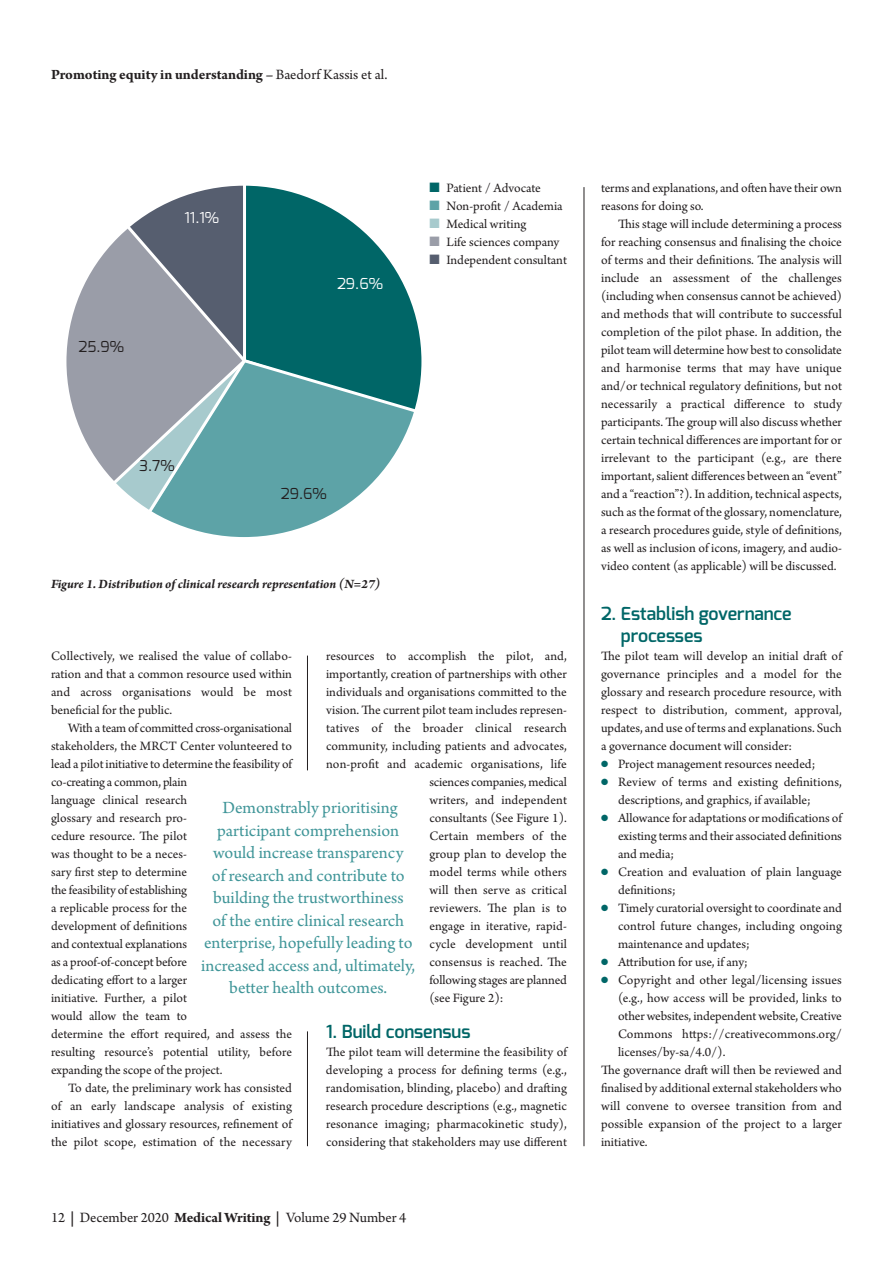
<style>
.page{position:relative;width:893px;height:1263px;background:#fff}
.page>*{position:absolute;margin:0;border:0;box-sizing:border-box;transform-origin:0 0}
.t1{font:18px/22.5px "Arno Pro";color:#3f9598;text-align:center}
.t2{font:600 18px/22.5px "Exo";color:#006667}
.t3{font:700 15px "Arno Pro";color:#231f20}
.t4{font:15px "Arno Pro";letter-spacing:-.005em;color:#231f20}
.t5{font:15px "Exo";color:#231f20}
.t6{font:15px "Exo";color:#fff}
.t7{font:13.5px/18px "Arno Pro";color:#231f20;text-align:justify}
.t8{font:italic 700 13.5px "Arno Pro";letter-spacing:-.005em;color:#231f20}
.s1{font-weight:400}
.s2{color:#006667}
.s3{color:#5da3a7}
.s4{color:#a7cacd}
.s5{color:#9a9da8}
.s6{color:#565e6f}
.s7{font-weight:700}
</style>
<div class="page">
<hr style="left:584px;top:187px;width:1px;height:959px;background:#231f20">
<hr style="left:307px;top:656px;width:1px;height:114px;background:#231f20">
<hr style="left:307px;top:1031px;width:1px;height:115px;background:#231f20">
<svg style="left:66px;top:261px;width:196px;height:276px"></svg>
<svg style="left:98px;top:185px;width:324px;height:351px"></svg>
<p class="t3" style="left:51px;top:69px;width:338px">Promoting equity in understanding – <span class="s1">Baedorf Kassis et al.</span></p>
<p class="t6" style="left:184px;top:209px;width:36px">11.1%</p>
<p class="t5" style="left:78px;top:338px;width:47px">25.9%</p>
<p class="t5" style="left:139px;top:457px;width:37px">3.7%</p>
<p class="t6" style="left:337px;top:275px;width:48px">29.6%</p>
<p class="t5" style="left:281px;top:485px;width:48px">29.6%</p>
<p class="t8" style="left:51px;top:579px;width:331px">Figure 1. Distribution of clinical research representation (N=27)</p>
<p class="t7" style="left:429px;top:180px;width:113px"><span class="s2">■</span> Patient / Advocate</p>
<p class="t7" style="left:429px;top:198px;width:135px"><span class="s3">■</span> Non-profit / Academia</p>
<p class="t7" style="left:429px;top:216px;width:98px"><span class="s4">■</span> Medical writing</p>
<p class="t7" style="left:429px;top:234px;width:131px"><span class="s5">■</span> Life sciences company</p>
<p class="t7" style="left:429px;top:252px;width:139px"><span class="s6">■</span> Independent consultant</p>
<p class="t7" style="left:326px;top:648px;width:242px">resources to accomplish the pilot, and,</p>
<p class="t7" style="left:326px;top:666px;width:242px">importantly, creation of partnerships with other</p>
<p class="t7" style="left:326px;top:684px;width:242px">individuals and organisations committed to the</p>
<p class="t7" style="left:326px;top:702px;width:242px">vision. The current pilot team includes represen-</p>
<p class="t7" style="left:326px;top:720px;width:242px">tatives of the broader clinical research</p>
<p class="t7" style="left:326px;top:738px;width:242px">community, including patients and advocates,</p>
<p class="t7" style="left:326px;top:756px;width:242px">non-profit and academic organisations, life</p>
<p class="t7" style="left:429px;top:774px;width:139px">sciences companies,medical</p>
<p class="t7" style="left:429px;top:792px;width:139px">writers, and independent</p>
<p class="t7" style="left:429px;top:810px;width:139px">consultants (See Figure 1).</p>
<p class="t7" style="left:429px;top:828px;width:139px">Certain members of the</p>
<p class="t7" style="left:429px;top:846px;width:139px">group plan to develop the</p>
<p class="t7" style="left:429px;top:864px;width:139px">model terms while others</p>
<p class="t7" style="left:429px;top:882px;width:139px">will then serve as critical</p>
<p class="t7" style="left:429px;top:900px;width:139px">reviewers. The plan is to</p>
<p class="t7" style="left:429px;top:918px;width:139px">engage in iterative, rapid-</p>
<p class="t7" style="left:429px;top:936px;width:139px">cycle development until</p>
<p class="t7" style="left:429px;top:954px;width:139px">consensus is reached. The</p>
<p class="t7" style="left:429px;top:972px;width:139px">following stages are planned</p>
<p class="t7" style="left:429px;top:990px;width:76px">(see Figure 2):</p>
<h1 class="t2" style="left:326px;top:1022px;width:146px">1. Build consensus</h1>
<p class="t7" style="left:326px;top:1044px;width:242px">The pilot team will determine the feasibility of developing a process for defining terms (e.g., randomisation, blinding, placebo) and drafting research procedure descriptions (e.g., magnetic resonance imaging; pharmacokinetic study), considering that stakeholders may use different</p>
<p class="t7" style="left:51px;top:648px;width:242px">Collectively, we realised the value of collabo&shy;ration and that a common resource used within and across organisations would be most beneficial for the public.</p>
<p class="t7" style="left:51px;top:720px;width:242px;text-align:left;text-indent:17px">With a team of committed cross-organisational stakeholders, the MRCT Center volunteered to lead a pilot initiative to determine the feasibility of co-creating a common, plain<br>language clinical research<br>glossary and research pro-<br>cedure resource. The pilot<br>was thought to be a neces-<br>sary first step to determine<br>the feasibility of establishing<br>a replicable process for the<br>development of definitions<br>and contextual explanations<br>as a proof-of-concept before<br>dedicating effort to a larger<br>initiative. Further, a pilot<br>would allow the team to<br>determine the effort required, and assess the resulting resource’s potential utility, before expanding the scope of the project.</p>
<p class="t7" style="left:51px;top:1080px;width:242px;text-indent:17px">To date, the preliminary work has consisted of an early landscape analysis of existing initiatives and glossary resources, refinement of the pilot scope, estimation of the necessary</p>
<p class="t1" style="left:201px;top:798px;width:216px">Demonstrably prioritising participant comprehension would increase transparency<br>of research and contribute to building the trustworthiness<br>of the entire clinical research enterprise, hopefully leading to increased access and, ultimately, better health outcomes.</p>
<p class="t4" style="left:51px;top:1212px;width:357px">12 <span class="s7">|</span> December 2020 <span class="s7">Medical Writing |</span> Volume 29 Number 4</p>
<p class="t7" style="left:601px;top:180px;width:242px">terms and explanations, and often have their own reasons for doing so.</p>
<p class="t7" style="left:601px;top:216px;width:243px;text-indent:17px">This stage will include determining a process for reaching consensus and finalising the choice of terms and their definitions. The analysis will include an assessment of the challenges (including when consensus cannot be achieved) and methods that will contribute to successful completion of the pilot phase. In addition, the pilot team will determine how best to consolidate and harmonise terms that may have unique and/or technical regulatory definitions, but not necessarily a practical difference to study participants. The group will also discuss whether certain technical differences are important for or irrelevant to the participant (e.g., are there important, salient differences between an “event” and a “reaction”?). In addition, technical aspects, such as the format of the glossary, nomenclature, a research procedures guide, style of definitions, as well as inclusion of icons, imagery, and audio&shy;video content (as applicable) will be discussed.</p>
<h1 class="t2" style="left:621px;top:604px;width:172px;text-indent:-20px">2. Establish governance processes</h1>
<p class="t7" style="left:601px;top:648px;width:242px">The pilot team will develop an initial draft of governance principles and a model for the glossary and research procedure resource, with respect to distribution, comment, approval, updates, and use of terms and explanations. Such a governance document will consider:</p>
<p class="t7" style="left:601px;top:756px;width:216px"><span class="s2">●</span> Project management resources needed;</p>
<p class="t7" style="left:618px;top:774px;width:225px;text-indent:-17px"><span class="s2">●</span> Review of terms and existing definitions, descriptions, and graphics, if available;</p>
<p class="t7" style="left:618px;top:810px;width:225px;text-indent:-17px"><span class="s2">●</span> Allowance for adaptations or modifications of existing terms and their associated definitions and media;</p>
<p class="t7" style="left:618px;top:864px;width:225px;text-indent:-17px"><span class="s2">●</span> Creation and evaluation of plain language definitions;</p>
<p class="t7" style="left:618px;top:900px;width:225px;text-indent:-17px"><span class="s2">●</span> Timely curatorial oversight to coordinate and control future changes, including ongoing maintenance and updates;</p>
<p class="t7" style="left:601px;top:954px;width:148px"><span class="s2">●</span> Attribution for use, if any;</p>
<p class="t7" style="left:601px;top:972px;width:242px"><span class="s2">●</span> Copyright and other legal/licensing issues</p>
<p class="t7" style="left:618px;top:990px;width:225px">(e.g., how access will be provided, links to</p>
<p class="t7" style="left:618px;top:1008px;width:225px">other websites, independent website, Creative</p>
<p class="t7" style="left:618px;top:1026px;width:225px">Commons https://creativecommons.org/</p>
<p class="t7" style="left:618px;top:1044px;width:109px">licenses/by-sa/4.0/).</p>
<p class="t7" style="left:601px;top:1062px;width:242px">The governance draft will then be reviewed and</p>
<p class="t7" style="left:601px;top:1080px;width:242px">finalised by additional external stakeholders who</p>
<p class="t7" style="left:601px;top:1098px;width:242px">will convene to oversee transition from and</p>
<p class="t7" style="left:601px;top:1116px;width:242px">possible expansion of the project to a larger</p>
<p class="t7" style="left:601px;top:1134px;width:48px">initiative.</p>
</div>
